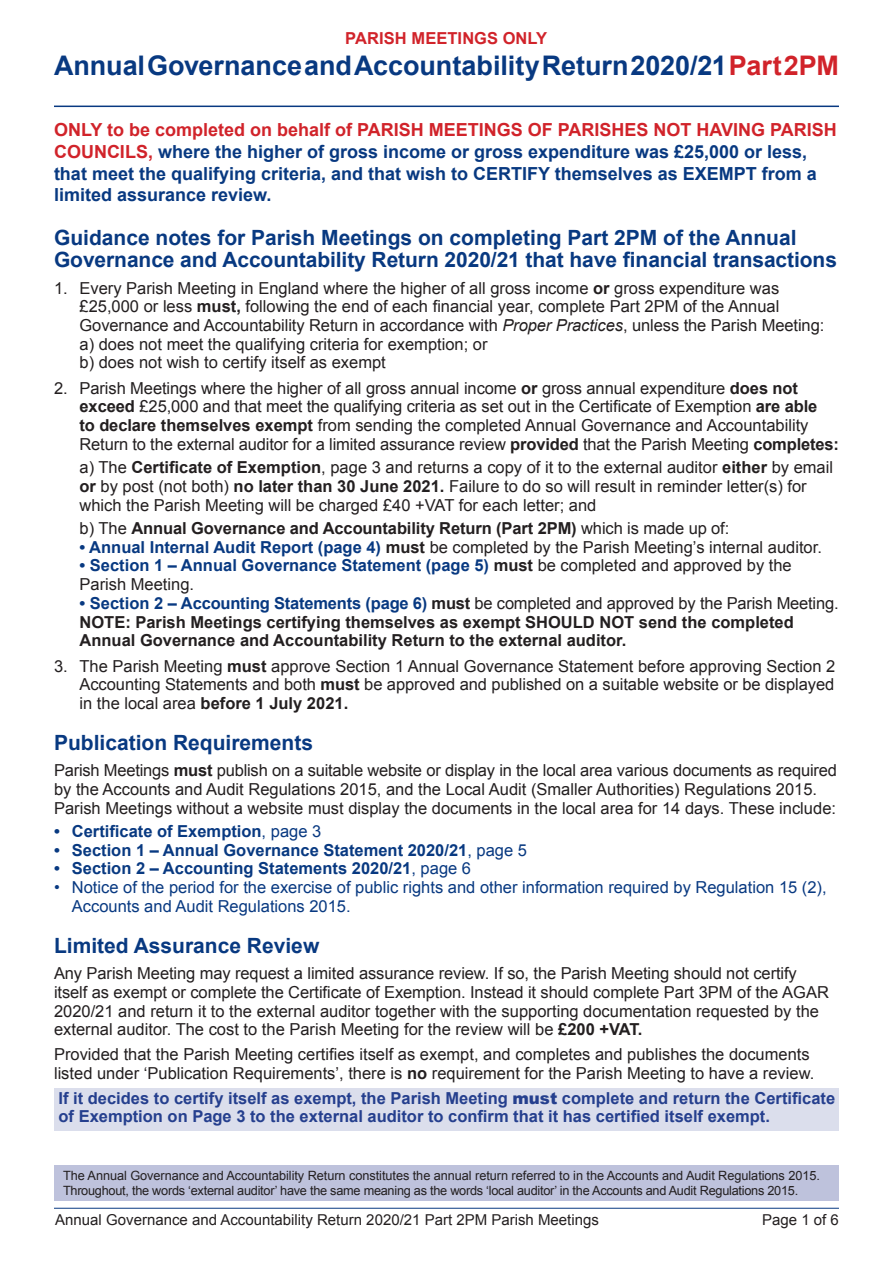
<style>
.page{position:relative;width:893px;height:1263px;background:#fff}
.page>*{position:absolute;margin:0;border:0;box-sizing:border-box;transform-origin:0 0}
.t1{font:700 27px "Arial";color:#083981}
.t2{font:700 21px/22.5px "Arial";color:#083981}
.t3{font:700 18px/21.6px "Arial";color:#083981}
.t4{font:16.5px/18.8px "Arial";color:#231f20}
.t5{font:700 16.5px/18.8px "Arial";color:#231f20}
.t6{font:700 16.5px/18.8px "Arial";color:#083981}
.t7{font:700 16.5px/18.8px "Arial";color:#253f8e}
.t8{font:16.5px/18.8px "Arial";color:#083981}
.t9{font:700 16.5px "Arial";letter-spacing:.005em;color:#d1232a}
.t10{font:15px "Arial";color:#231f20}
.t11{font:12.75px/15px "Arial";letter-spacing:-.005em;color:#231f20}
.s1{color:#d1232a}
.s2{font-weight:700}
.s3{font-style:italic}
.s4{font-weight:400}
.s5{font-weight:700;color:#083981}
.s6{color:#231f20}
.s7{font-weight:400;color:#231f20}
.s8{color:#083981}
.s9{font-weight:900}
</style>
<div class="page">
<div style="left:54px;top:1088px;width:785px;height:43px;background:#dbdeec"></div>
<hr style="left:54px;top:106px;width:785px;height:1px;background:#083981">
<hr style="left:54px;top:1208px;width:785px;height:1px;background:#083981">
<div style="left:54px;top:1165px;width:785px;height:36px;background:#bec2dc"></div>
<p class="t9" style="left:345px;top:27px;width:203px">PARISH MEETINGS ONLY</p>
<p class="t1" style="left:54px;top:48px;width:786px">Annual Governance and Accountability Return 2020/21 <span class="s1">Part 2PM</span></p>
<p class="t3" style="left:54px;top:120px;width:784px"><span class="s1">ONLY to be completed on behalf of PARISH MEETINGS OF PARISHES NOT HAVING PARISH COUNCILS,</span> where the higher of gross income or gross expenditure was £25,000 or less, that meet the qualifying criteria, and that wish to CERTIFY themselves as EXEMPT from a limited assurance review.</p>
<p class="t2" style="left:54px;top:227px;width:784px">Guidance notes for Parish Meetings on completing Part 2PM of the Annual<br>Governance and Accountability Return 2020/21 that have financial transactions</p>
<p class="t4" style="left:80px;top:278px;width:746px;text-indent:-26px">1. Every Parish Meeting in England where the higher of all gross income <span class="s2">or</span> gross expenditure was £25,000 or less <span class="s2">must,</span> following the end of each financial year, complete Part 2PM of the Annual Governance and Accountability Return in accordance with <span class="s3">Proper Practices</span>, unless the Parish Meeting: a) does not meet the qualifying criteria for exemption; or<br>b) does not wish to certify itself as exempt</p>
<p class="t4" style="left:80px;top:379px;width:761px;text-indent:-26px">2. Parish Meetings where the higher of all gross annual income <span class="s2">or</span> gross annual expenditure <span class="s2">does not exceed</span> £25,000 and that meet the qualifying criteria as set out in the Certificate of Exemption <span class="s2">are able<br>to declare themselves exempt</span> from sending the completed Annual Governance and Accountability Return to the external auditor for a limited assurance review <span class="s2">provided</span> that the Parish Meeting <span class="s2">completes:</span></p>
<p class="t4" style="left:80px;top:458px;width:755px">a) The <span class="s2">Certificate of Exemption</span>, page 3 and returns a copy of it to the external auditor <span class="s2">either</span> by email <span class="s2">or</span> by post (not both) <span class="s2">no later than 30 June 2021.</span> Failure to do so will result in reminder letter(s) for which the Parish Meeting will be charged £40 +VAT for each letter; and</p>
<p class="t5" style="left:80px;top:519px;width:651px"><span class="s4">b) The</span> Annual Governance and Accountability Return (Part 2PM) <span class="s4">which is made up of:</span></p>
<p class="t4" style="left:80px;top:538px;width:744px"><span class="s5">• Annual Internal Audit Report (page 4)</span> <span class="s2">must</span> be completed by the Parish Meeting’s internal auditor.</p>
<p class="t6" style="left:80px;top:557px;width:714px">• Section 1 – Annual Governance Statement (page 5) <span class="s6">must</span> <span class="s7">be completed and approved by the<br>Parish Meeting.</span></p>
<p class="t5" style="left:80px;top:594px;width:761px"><span class="s8">• Section 2 – Accounting Statements (page 6)</span> must <span class="s4">be completed and approved by the Parish Meeting.<br></span>NOTE: Parish Meetings certifying themselves as exempt SHOULD NOT send the completed<br>Annual Governance and Accountability Return to the external auditor.</p>
<p class="t4" style="left:80px;top:656px;width:757px;text-align:justify;text-indent:-26px">3. The Parish Meeting <span class="s2">must</span> approve Section 1 Annual Governance Statement before approving Section 2<br>Accounting Statements and both <span class="s2">must</span> be approved and published on a suitable website or be displayed in the local area <span class="s2">before 1 July 2021.</span></p>
<p class="t2" style="left:54px;top:732px;width:261px">Publication Requirements</p>
<p class="t4" style="left:54px;top:761px;width:784px">Parish Meetings <span class="s2">must</span> publish on a suitable website or display in the local area various documents as required by the Accounts and Audit Regulations 2015, and the Local Audit (Smaller Authorities) Regulations 2015.<br>Parish Meetings without a website must display the documents in the local area for 14 days. These include:</p>
<p class="t6" style="left:54px;top:822px;width:269px">• Certificate of Exemption<span class="s4">, page 3</span></p>
<p class="t6" style="left:54px;top:841px;width:475px">• Section 1 – Annual Governance Statement 2020/21<span class="s4">, page 5</span></p>
<p class="t6" style="left:54px;top:860px;width:419px">• Section 2 – Accounting Statements 2020/21<span class="s4">, page 6</span></p>
<p class="t8" style="left:72px;top:878px;width:756px;text-indent:-18px">• Notice of the period for the exercise of public rights and other information required by Regulation 15 (2),<br>Accounts and Audit Regulations 2015.</p>
<p class="t2" style="left:54px;top:935px;width:267px">Limited Assurance Review</p>
<p class="t4" style="left:54px;top:964px;width:776px">Any Parish Meeting may request a limited assurance review. If so, the Parish Meeting should not certify itself as exempt or complete the Certificate of Exemption. Instead it should complete Part 3PM of the AGAR 2020/21 and return it to the external auditor together with the supporting documentation requested by the external auditor. The cost to the Parish Meeting for the review will be <span class="s2">£200 +VAT.</span></p>
<p class="t4" style="left:54px;top:1045px;width:762px">Provided that the Parish Meeting certifies itself as exempt, and completes and publishes the documents listed under ‘Publication Requirements’, there is <span class="s2">no</span> requirement for the Parish Meeting to have a review.</p>
<p class="t7" style="left:59px;top:1089px;width:778px">If it decides to certify itself as exempt, the Parish Meeting <span class="s9">must</span> complete and return the Certificate of Exemption on Page 3 to the external auditor to confirm that it has certified itself exempt.</p>
<p class="t11" style="left:63px;top:1168px;width:758px">The Annual Governance and Accountability Return constitutes the annual return referred to in the Accounts and Audit Regulations 2015.<br>Throughout, the words ‘external auditor’ have the same meaning as the words ‘local auditor’ in the Accounts and Audit Regulations 2015.</p>
<p class="t10" style="left:55px;top:1210px;width:545px">Annual Governance and Accountability Return 2020/21 Part 2PM Parish Meetings</p>
<p class="t10" style="left:762px;top:1210px;width:78px">Page 1 of 6</p>
</div>
